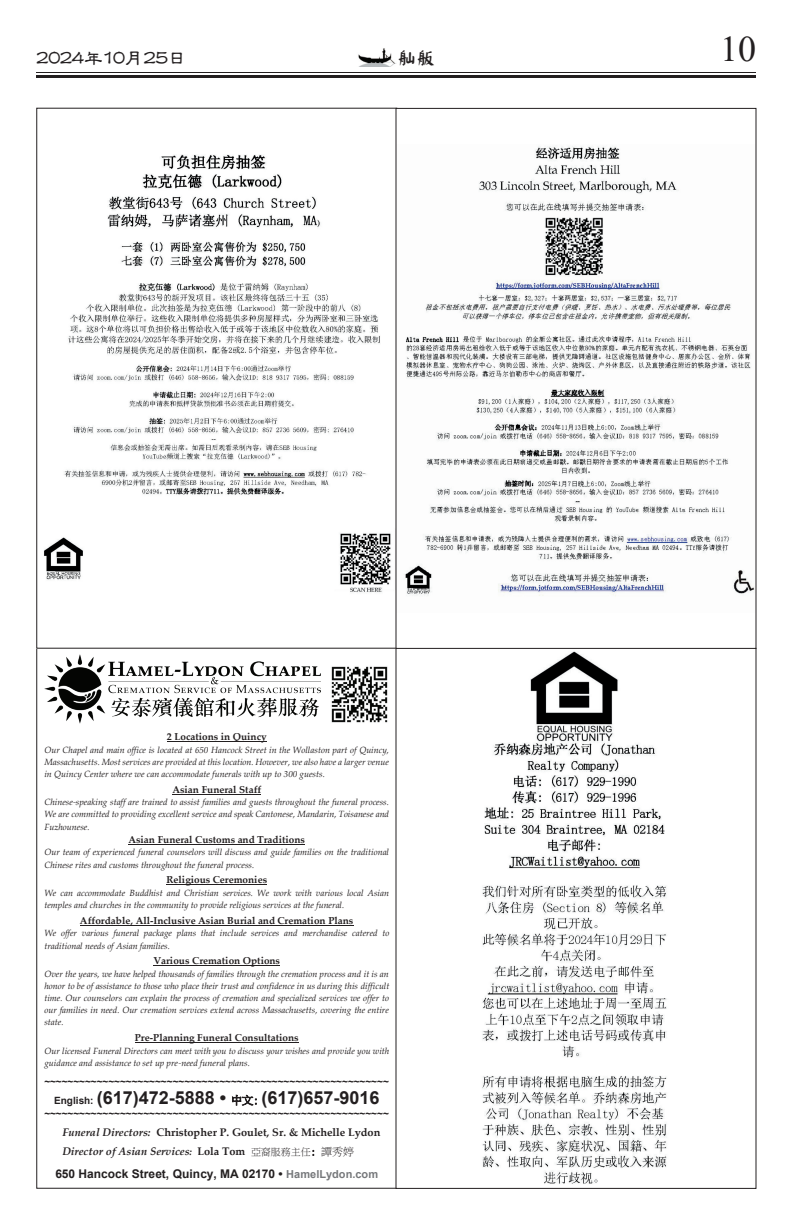
<style>
.page{position:relative;width:792px;height:1224px;background:#fff}
.page>*{position:absolute;margin:0;border:0;box-sizing:border-box;transform-origin:0 0}
.t1{font:36px "Times New Roman";color:#231f20}
.t2{font:500 19px "Han Wang Li Su";color:#231f20}
.t3{font:19px "Han Wang Yan Kai";color:#231f20}
.t4{font:700 18px "Arial";color:#231f20}
.t5{font:700 12px "Arial";letter-spacing:-.005em;color:#231f20}
.t6{font:700 11px/18.8px "Palatino Linotype";color:#231f20}
.t7{font:700 10px "Palatino Linotype";color:#231f20}
.t8{font:700 10px "Arial";color:#231f20}
.t9{font:italic 9px/12.2px "Palatino Linotype";color:#231f20}
.s1{font-size:10px}
.s2{font-family:"Ming Li U";font-weight:400;font-size:11px}
.s3{font-style:italic}
.s4{font-style:italic;font-size:10px}
.s5{font-family:"Ming Li U";font-weight:400;font-size:10px}
.s6{font-family:"P Ming Li U";font-weight:400}
.s7{font-size:11px;color:#76787b}
</style>
<div class="page">
<hr style="left:36px;top:75px;width:720px;height:3px;background:#231f20">
<hr style="left:36px;top:72px;width:720px;height:1px;background:#231f20">
<img style="left:358px;top:48px;width:38px;height:18px">
<hr style="left:167px;top:741px;width:100px;height:1px;background:#231f20">
<hr style="left:172px;top:794px;width:89px;height:1px;background:#231f20">
<hr style="left:128px;top:844px;width:177px;height:1px;background:#231f20">
<hr style="left:166px;top:884px;width:101px;height:1px;background:#231f20">
<hr style="left:80px;top:925px;width:273px;height:1px;background:#231f20">
<hr style="left:153px;top:965px;width:127px;height:1px;background:#231f20">
<hr style="left:135px;top:1042px;width:164px;height:1px;background:#231f20">
<img style="left:45px;top:655px;width:276px;height:69px">
<img style="left:331px;top:666px;width:57px;height:57px">
<img style="left:482px;top:651px;width:185px;height:533px">
<img style="left:44px;top:146px;width:710px;height:450px">
<h2 class="t2" style="left:36px;top:48px;width:152px">2024年10月25日</h2>
<h2 class="t3" style="left:398px;top:49px;width:39px">舢舨</h2>
<p class="t7" style="left:167px;top:730px;width:101px">2 Locations in Quincy</p>
<p class="t9" style="left:44px;top:743px;width:346px;text-align:justify">Our Chapel and main office is located at 650 Hancock Street in the Wollaston part of Quincy, Massachusetts. Most services are provided at this location. However, we also have a larger venue in Quincy Center where we can accommodate funerals with up to 300 guests.</p>
<p class="t7" style="left:172px;top:782px;width:91px">Asian Funeral Staff</p>
<p class="t9" style="left:44px;top:796px;width:346px;text-align:justify">Chinese-speaking staff are trained to assist families and guests throughout the funeral process.<br>We are committed to providing excellent service and speak Cantonese, Mandarin, Toisanese and Fuzhounese.</p>
<p class="t7" style="left:128px;top:832px;width:178px">Asian Funeral Customs and Traditions</p>
<p class="t9" style="left:44px;top:846px;width:346px">Our team of experienced funeral counselors will discuss and guide families on the traditional<br>Chinese rites and customs throughout the funeral process.</p>
<p class="t7" style="left:166px;top:873px;width:102px">Religious Ceremonies</p>
<p class="t9" style="left:44px;top:886px;width:346px">We can accommodate Buddhist and Christian services. We work with various local Asian temples and churches in the community to provide religious services at the funeral.</p>
<p class="t7" style="left:80px;top:913px;width:275px">Affordable, All-Inclusive Asian Burial and Cremation Plans</p>
<p class="t9" style="left:44px;top:927px;width:347px">We offer various funeral package plans that include services and merchandise catered to traditional needs of Asian families.</p>
<p class="t7" style="left:153px;top:954px;width:128px">Various Cremation Options</p>
<p class="t9" style="left:44px;top:967px;width:347px;text-align:justify">Over the years, we have helped thousands of families through the cremation process and it is an honor to be of assistance to those who place their trust and confidence in us during this difficult time. Our counselors can explain the process of cremation and specialized services we offer to our families in need. Our cremation services extend across Massachusetts, covering the entire state.</p>
<p class="t7" style="left:135px;top:1031px;width:165px">Pre-Planning Funeral Consultations</p>
<p class="t9" style="left:44px;top:1044px;width:346px">Our licensed Funeral Directors can meet with you to discuss your wishes and provide you with guidance and assistance to set up pre-need funeral plans.</p>
<p class="t8" style="left:44px;top:1074px;width:346px">~~~~~~~~~~~~~~~~~~~~~~~~~~~~~~~~~~~~~~~~~~~~~~~~~~~~~~~~~~~</p>
<h3 class="t4" style="left:54px;top:1085px;width:327px"><span class="s1">English:</span> (617)472-5888 • <span class="s2">中文:</span> (617)657-9016</h3>
<p class="t8" style="left:44px;top:1106px;width:346px">~~~~~~~~~~~~~~~~~~~~~~~~~~~~~~~~~~~~~~~~~~~~~~~~~~~~~~~~~~~</p>
<p class="t6" style="left:62px;top:1122px;width:320px"><span class="s3">Funeral Directors:</span> Christopher P. Goulet, Sr. &amp; Michelle Lydon<br><span class="s3">Director of Asian Services</span><span class="s4">:</span> Lola Tom <span class="s5">亞裔服務主任:</span> <span class="s6">譚秀婷</span></p>
<h3 class="t5" style="left:55px;top:1165px;width:324px">650 Hancock Street, Quincy, MA 02170 • <span class="s7">HamelLydon.com</span></h3>
<h1 class="t1" style="left:720px;top:24px;width:37px">10</h1>
</div>
